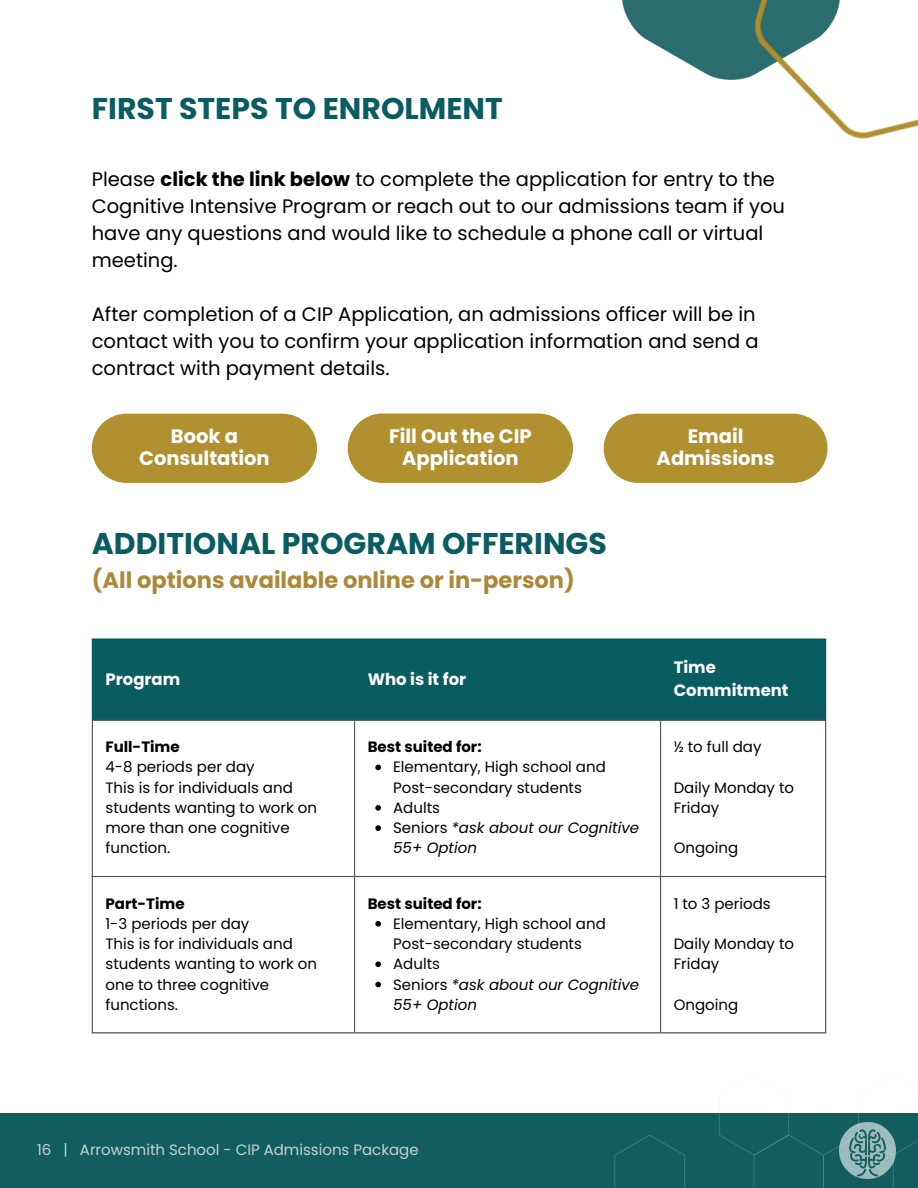
<style>
.page{position:relative;width:918px;height:1188px;background:#fff}
.page>*{position:absolute;margin:0;border:0;box-sizing:border-box;transform-origin:0 0}
.t1{font:700 30px "Poppins";color:#095c60}
.t2{font:700 22.5px "Poppins";color:#ab8939}
.t3{font:19.5px/27px "Poppins";color:#000}
.t4{font:700 19.5px/22.5px "Poppins";color:#fff;text-align:center}
.t5{font:700 16.5px/22.5px "Poppins";color:#fff}
.t6{font:15px/20.2px "Poppins";color:#000}
.t7{font:italic 15px/20.2px "Poppins";color:#000}
.t8{font:700 15px "Poppins";color:#000}
.t9{font:15px "Poppins";color:#fff}
.s1{font-weight:700}
.s2{font-style:normal}
</style>
<div class="page">
<div style="left:0;top:1113px;width:918px;height:75px;background:#135d60"></div>
<svg style="left:615px;top:1135px;width:70px;height:53px"></svg>
<svg style="left:719px;top:1113px;width:199px;height:75px"></svg>
<img style="left:839px;top:1123px;width:56px;height:55px">
<img style="left:622px;top:0;width:124px;height:80px">
<img style="left:746px;top:0;width:172px;height:139px">
<div style="left:348px;top:413px;width:225px;height:70px;background:#b1902f;border-radius:35px"></div>
<svg style="left:92px;top:414px;width:225px;height:69px;background:#b6973c"></svg>
<svg style="left:604px;top:414px;width:224px;height:69px;background:#b6973d"></svg>
<div style="left:93px;top:640px;width:732px;height:80px;background:#095c60"></div>
<svg style="left:375px;top:765px;width:6px;height:5px"></svg>
<svg style="left:375px;top:805px;width:6px;height:6px"></svg>
<svg style="left:375px;top:825px;width:6px;height:6px"></svg>
<svg style="left:375px;top:921px;width:6px;height:6px"></svg>
<svg style="left:375px;top:961px;width:6px;height:6px"></svg>
<svg style="left:375px;top:982px;width:6px;height:5px"></svg>
<hr style="left:92px;top:640px;width:1px;height:80px;background:#095c60">
<hr style="left:354px;top:640px;width:1px;height:80px;background:#095c60">
<hr style="left:660px;top:640px;width:1px;height:80px;background:#095c60">
<hr style="left:825px;top:640px;width:1px;height:80px;background:#095c60">
<hr style="left:92px;top:639px;width:734px;height:1px;background:#095c60">
<hr style="left:92px;top:721px;width:1px;height:311px;background:#545454">
<hr style="left:354px;top:721px;width:1px;height:311px;background:#545454">
<hr style="left:660px;top:721px;width:1px;height:311px;background:#545454">
<hr style="left:825px;top:721px;width:1px;height:311px;background:#545454">
<hr style="left:92px;top:720px;width:734px;height:1px;background:#545454">
<hr style="left:92px;top:876px;width:734px;height:1px;background:#545454">
<hr style="left:92px;top:1032px;width:734px;height:1px;background:#545454">
<h1 class="t1" style="left:92px;top:88px;width:413px">FIRST STEPS TO ENROLMENT</h1>
<p class="t3" style="left:92px;top:166px;width:695px">Please <span class="s1">click the link below</span> to complete the application for entry to the Cognitive Intensive Program or reach out to our admissions team if you have any questions and would like to schedule a phone call or virtual meeting.</p>
<p class="t3" style="left:92px;top:301px;width:668px">After completion of a CIP Application, an admissions officer will be in contact with you to confirm your application information and send a contract with payment details.</p>
<h4 class="t4" style="left:139px;top:425px;width:132px">Book a<br>Consultation</h4>
<h3 class="t4" style="left:657px;top:425px;width:119px">Email<br>Admissions</h3>
<h4 class="t4" style="left:389px;top:425px;width:144px">Fill Out the CIP<br>Application</h4>
<h1 class="t1" style="left:92px;top:522px;width:517px">ADDITIONAL PROGRAM OFFERINGS</h1>
<h2 class="t2" style="left:92px;top:565px;width:485px">(All options available online or in-person)</h2>
<h3 class="t5" style="left:106px;top:668px;width:76px">Program</h3>
<h3 class="t5" style="left:368px;top:668px;width:100px">Who is it for</h3>
<p class="t5" style="left:674px;top:656px;width:116px">Time<br>Commitment</p>
<p class="t8" style="left:106px;top:736px;width:76px">Full-Time</p>
<p class="t6" style="left:106px;top:757px;width:151px">4-8 periods per day</p>
<p class="t6" style="left:106px;top:777px;width:213px">This is for individuals and students wanting to work on more than one cognitive function.</p>
<p class="t8" style="left:106px;top:893px;width:81px">Part-Time</p>
<p class="t6" style="left:106px;top:913px;width:145px">1-3 periods per day</p>
<p class="t6" style="left:106px;top:934px;width:213px">This is for individuals and students wanting to work on one to three cognitive functions.</p>
<p class="t8" style="left:368px;top:736px;width:115px">Best suited for:</p>
<p class="t6" style="left:393px;top:757px;width:214px">Elementary, High school and<br>Post-secondary students</p>
<p class="t6" style="left:393px;top:798px;width:48px">Adults</p>
<p class="t7" style="left:393px;top:818px;width:247px"><span class="s2">Seniors</span> *ask about our Cognitive<br>55+ Option</p>
<p class="t8" style="left:368px;top:893px;width:115px">Best suited for:</p>
<p class="t6" style="left:393px;top:913px;width:214px">Elementary, High school and<br>Post-secondary students</p>
<p class="t6" style="left:393px;top:954px;width:48px">Adults</p>
<p class="t7" style="left:393px;top:974px;width:247px"><span class="s2">Seniors</span> *ask about our Cognitive<br>55+ Option</p>
<p class="t6" style="left:674px;top:737px;width:89px">½ to full day</p>
<p class="t6" style="left:674px;top:777px;width:122px">Daily Monday to<br>Friday</p>
<p class="t6" style="left:674px;top:838px;width:66px">Ongoing</p>
<p class="t6" style="left:674px;top:893px;width:98px">1 to 3 periods</p>
<p class="t6" style="left:674px;top:934px;width:122px">Daily Monday to<br>Friday</p>
<p class="t6" style="left:674px;top:994px;width:66px">Ongoing</p>
<p class="t9" style="left:37px;top:1139px;width:383px">16 | Arrowsmith School - CIP Admissions Package</p>
</div>
